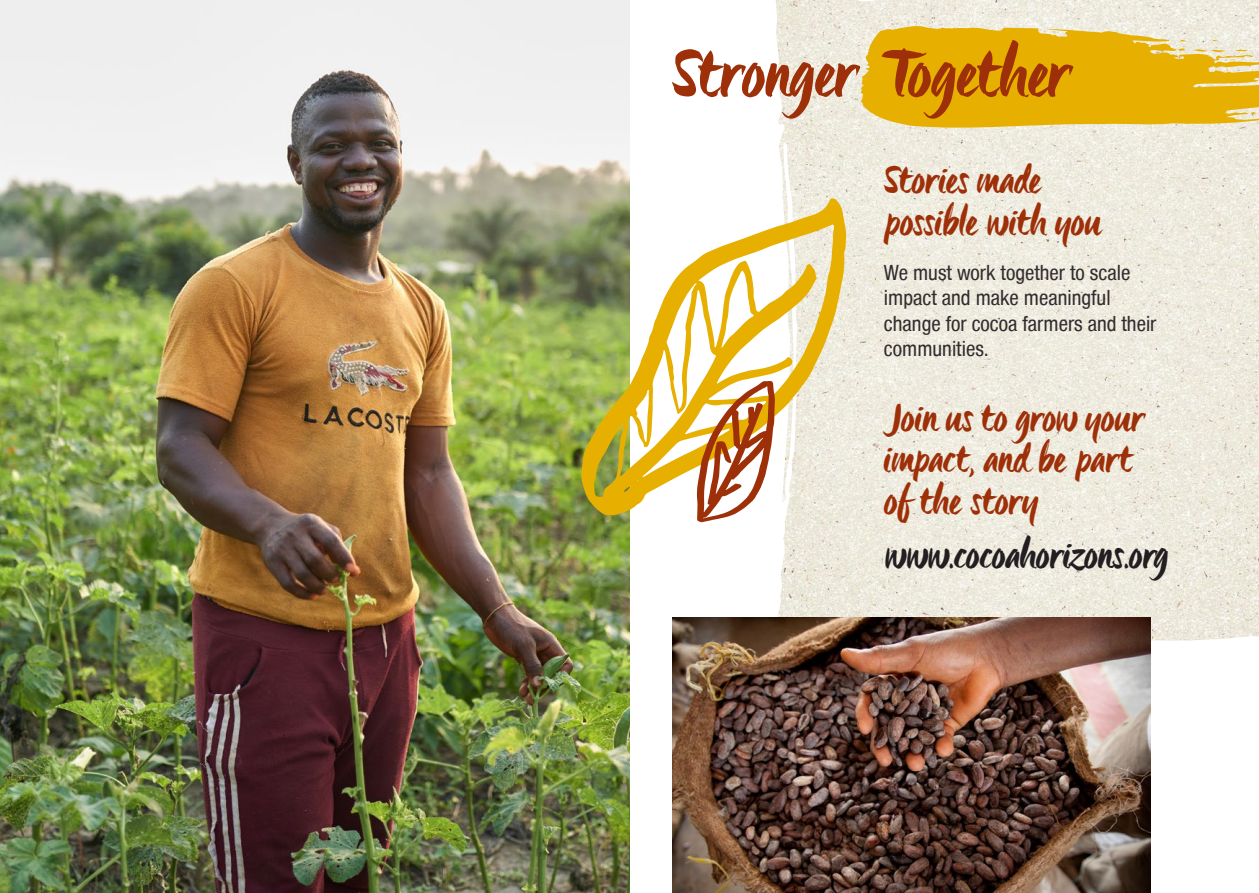
<style>
.page{position:relative;width:1259px;height:893px;background:#fff}
.page>*{position:absolute;margin:0;border:0;box-sizing:border-box;transform-origin:0 0}
.t1{font:71.7px "Origo";letter-spacing:-.005em;color:#9e3009}
.t2{font:41.55px/41.5px "Origo";letter-spacing:-.005em;color:#9e3009}
.t3{font:41.55px "Origo";color:#231e21}
.t4{font:condensed 21px/25.2px "Helvetica Neue Condensed";color:#322c2f}
</style>
<div class="page">
<img style="left:0;top:0;width:629px;height:893px">
<img style="left:775px;top:0;width:484px;height:646px">
<img style="left:672px;top:618px;width:478px;height:275px">
<svg style="left:581px;top:198px;width:265px;height:318px"></svg>
<svg style="left:858px;top:24px;width:401px;height:107px;background:#e8bc31"></svg>
<svg style="left:697px;top:381px;width:78px;height:141px"></svg>
<h1 class="t1" style="left:672px;top:21px;width:396px">Stronger Together</h1>
<h2 class="t2" style="left:884px;top:160px;width:219px">Stories made possible with you</h2>
<p class="t4" style="left:884px;top:260px;width:274px">We must work together to scale impact and make meaningful change for cocoa farmers and their communities.</p>
<h2 class="t2" style="left:884px;top:397px;width:260px">Join us to grow your impact, and be part of the story</h2>
<h2 class="t3" style="left:884px;top:525px;width:285px">www.cocoahorizons.org</h2>
</div>
